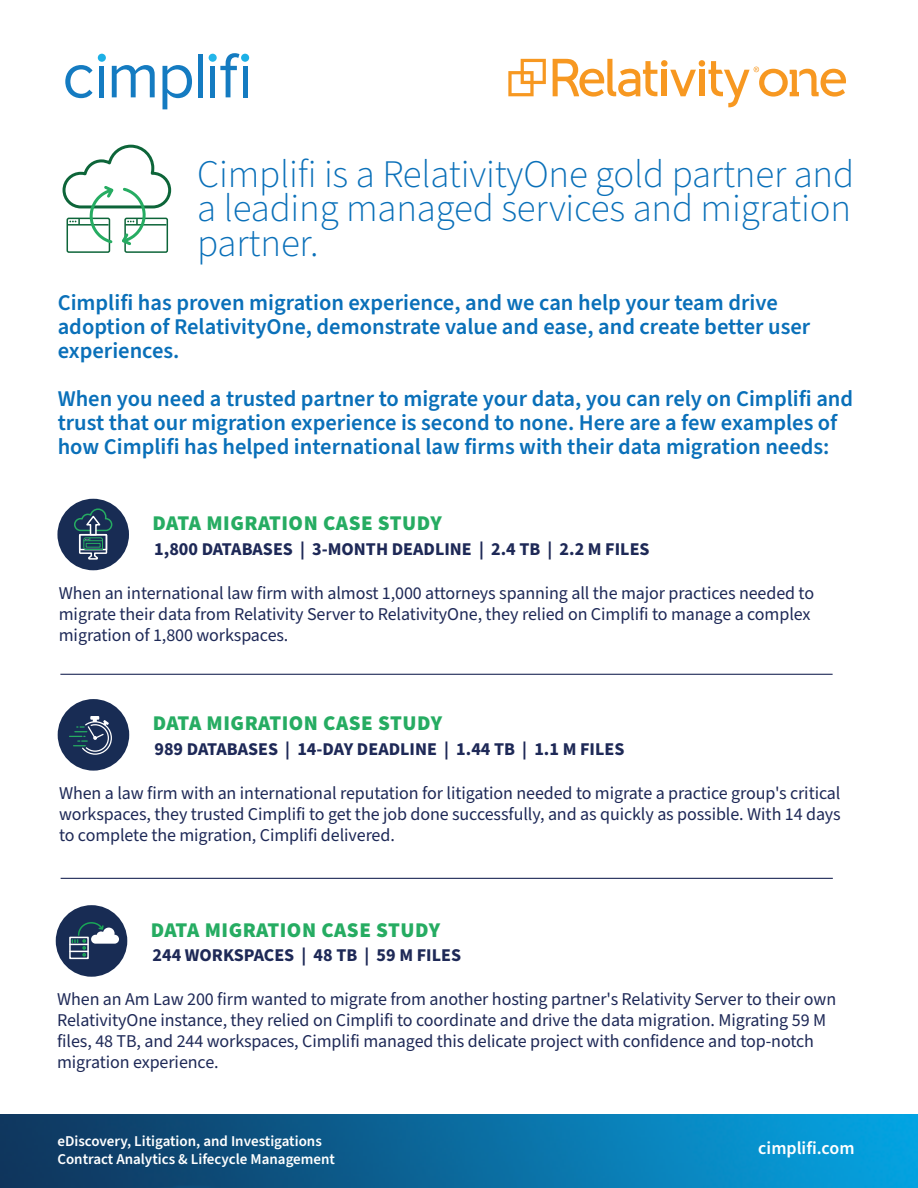
<style>
.page{position:relative;width:918px;height:1188px;background:#fff}
.page>*{position:absolute;margin:0;border:0;box-sizing:border-box;transform-origin:0 0}
.t1{font:300 39px/34.5px "Source Sans Pro";letter-spacing:-.005em;color:#0a70b9;text-align:justify}
.t2{font:600 22.5px/24px "Source Sans Pro";color:#0a70b9}
.t3{font:900 21px "Source Sans Pro";letter-spacing:.025em;color:#26ac62}
.t4{font:18px/21px "Source Sans Pro";letter-spacing:-.005em;color:#1e2957}
.t5{font:700 18px "Source Sans Pro";color:#1e2957}
.t6{font:600 18px "Source Sans Pro";color:#fff}
.t7{font:600 15px/18px "Source Sans Pro";color:#fff}
</style>
<div class="page">
<img style="left:0;top:1114px;width:908px;height:74px">
<hr style="left:60px;top:674px;width:773px;height:1px;background:#1e2957">
<div style="left:98px;top:54px;width:8px;height:8px;background:#1cb0e6;border-radius:50%"></div>
<div style="left:209px;top:54px;width:8px;height:8px;background:#23b6ea;border-radius:50%"></div>
<div style="left:241px;top:54px;width:8px;height:8px;background:#1cb0e6;border-radius:50%"></div>
<div style="left:99px;top:66px;width:5px;height:31px;background:#147bc1"></div>
<svg style="left:112px;top:65px;width:43px;height:32px"></svg>
<svg style="left:65px;top:65px;width:28px;height:33px"></svg>
<div style="left:243px;top:66px;width:5px;height:31px;background:#147bc1"></div>
<svg style="left:220px;top:53px;width:19px;height:44px"></svg>
<div style="left:210px;top:66px;width:5px;height:31px;background:#147bc1"></div>
<svg style="left:163px;top:65px;width:29px;height:44px"></svg>
<div style="left:198px;top:54px;width:5px;height:43px;background:#147bc1"></div>
<div style="left:67px;top:218px;width:43px;height:35px;border:2px solid #0d6539;border-radius:2px"></div>
<div style="left:124px;top:218px;width:44px;height:35px;border:2px solid #0d6539;border-radius:2px"></div>
<svg style="left:62px;top:144px;width:110px;height:104px"></svg>
<svg style="left:508px;top:59px;width:38px;height:37px"></svg>
<div style="left:699px;top:70px;width:5px;height:26px;background:#f79821"></div>
<div style="left:699px;top:60px;width:6px;height:7px;background:#f79821;border-radius:3px"></div>
<svg style="left:670px;top:70px;width:26px;height:26px"></svg>
<div style="left:662px;top:70px;width:5px;height:26px;background:#f79821"></div>
<div style="left:661px;top:60px;width:7px;height:7px;background:#f79821;border-radius:3px"></div>
<svg style="left:553px;top:59px;width:104px;height:38px"></svg>
<svg style="left:708px;top:61px;width:138px;height:46px"></svg>
<div style="left:57px;top:499px;width:72px;height:71px;background:#182c54;border-radius:50%"></div>
<svg style="left:74px;top:508px;width:39px;height:52px"></svg>
<div style="left:86px;top:543px;width:15px;height:5px;border:1px solid #26ac62"></div>
<hr style="left:61px;top:878px;width:772px;height:1px;background:#1e2957">
<div style="left:58px;top:699px;width:71px;height:72px;background:#182c54;border-radius:50%"></div>
<svg style="left:69px;top:716px;width:43px;height:39px"></svg>
<div style="left:56px;top:905px;width:71px;height:72px;background:#182c54;border-radius:50%"></div>
<div style="left:69px;top:937px;width:20px;height:22px;border:2px solid #fff"></div>
<svg style="left:70px;top:922px;width:49px;height:35px"></svg>
<img style="left:908px;top:1114px;width:10px;height:74px">
<h1 class="t1" style="left:197px;top:158px;width:659px">Cimplifi is a RelativityOne gold partner and a leading managed services and migration partner.</h1>
<p class="t2" style="left:58px;top:292px;width:754px">Cimplifi has proven migration experience, and we can help your team drive adoption of RelativityOne, demonstrate value and ease, and create better user experiences.</p>
<p class="t2" style="left:58px;top:388px;width:797px">When you need a trusted partner to migrate your data, you can rely on Cimplifi and trust that our migration experience is second to none. Here are a few examples of how Cimplifi has helped international law firms with their data migration needs:</p>
<p class="t3" style="left:152px;top:509px;width:291px">DATA MIGRATION CASE STUDY</p>
<p class="t5" style="left:154px;top:537px;width:497px">1,800 DATABASES | 3-MONTH DEADLINE | 2.4 TB | 2.2 M FILES</p>
<p class="t4" style="left:59px;top:583px;width:757px">When an international law firm with almost 1,000 attorneys spanning all the major practices needed to migrate their data from Relativity Server to RelativityOne, they relied on Cimplifi to manage a complex migration of 1,800 workspaces.</p>
<p class="t3" style="left:153px;top:709px;width:291px">DATA MIGRATION CASE STUDY</p>
<p class="t5" style="left:154px;top:737px;width:471px">989 DATABASES | 14-DAY DEADLINE | 1.44 TB | 1.1 M FILES</p>
<p class="t4" style="left:59px;top:783px;width:783px;text-align:justify">When a law firm with an international reputation for litigation needed to migrate a practice group's critical workspaces, they trusted Cimplifi to get the job done successfully, and as quickly as possible. With 14 days to complete the migration, Cimplifi delivered.</p>
<p class="t3" style="left:151px;top:915px;width:291px">DATA MIGRATION CASE STUDY</p>
<p class="t5" style="left:153px;top:943px;width:310px">244 WORKSPACES | 48 TB | 59 M FILES</p>
<p class="t4" style="left:57px;top:989px;width:781px">When an Am Law 200 firm wanted to migrate from another hosting partner's Relativity Server to their own RelativityOne instance, they relied on Cimplifi to coordinate and drive the data migration. Migrating 59 M files, 48 TB, and 244 workspaces, Cimplifi managed this delicate project with confidence and top-notch migration experience.</p>
<p class="t7" style="left:57px;top:1132px;width:279px">eDiscovery, Litigation, and Investigations<br>Contract Analytics &amp; Lifecycle Management</p>
<p class="t6" style="left:758px;top:1136px;width:98px">cimplifi.com</p>
</div>
